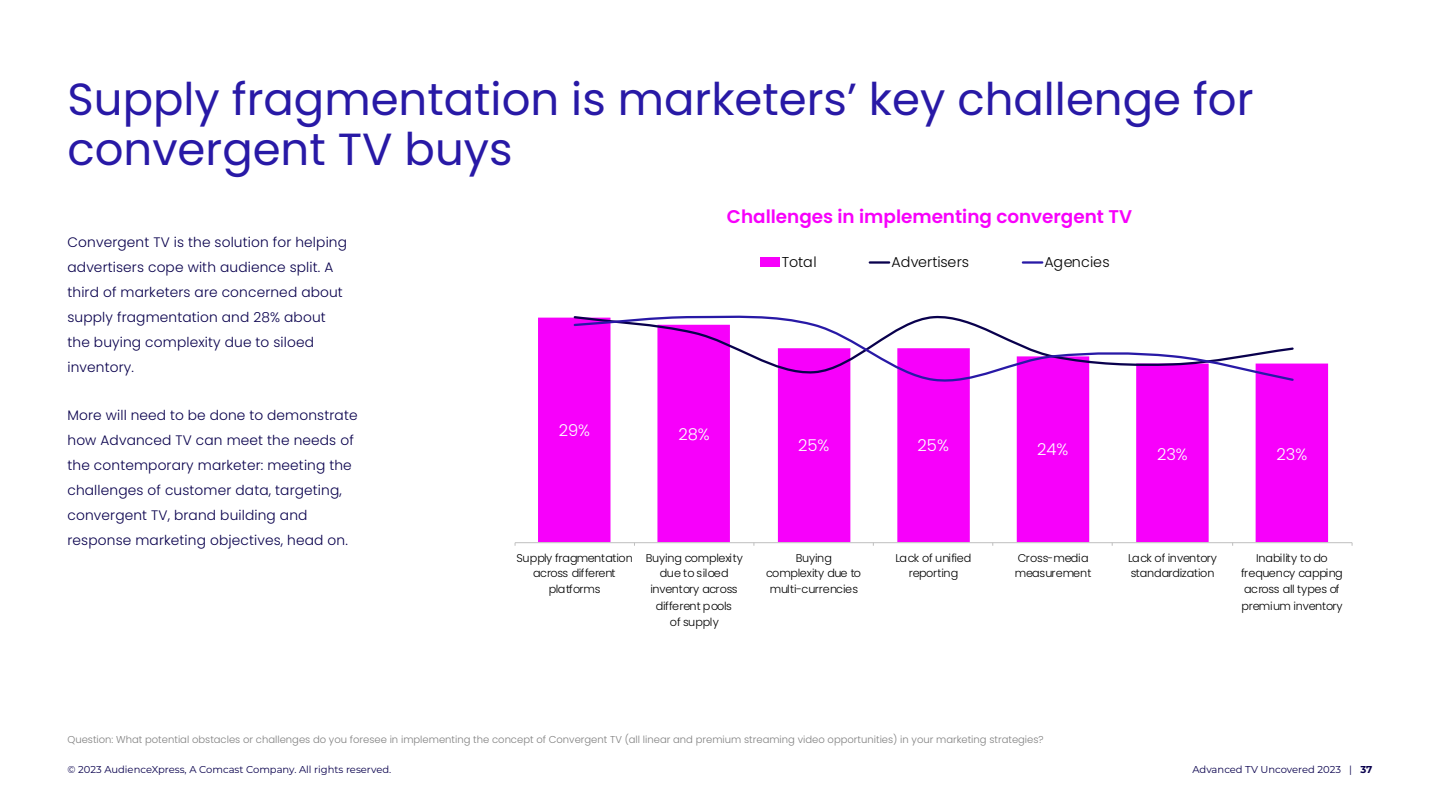
<style>
.page{position:relative;width:1440px;height:810px;background:#fff}
.page>*{position:absolute;margin:0;border:0;box-sizing:border-box;transform-origin:0 0}
.Heading{font:45px/50px "Poppins";color:#2819a6}
.t1{font:600 18.38px "Poppins";color:#f700fb}
.t2{font:300 16.38px "Poppins";color:#fff}
.t3{font:300 14.25px "Poppins";color:#000}
.t4{font:300 13.75px/25px "Poppins";letter-spacing:.01em;color:#09004d}
.t5{font:300 11.25px/16.1px "Poppins";letter-spacing:-.005em;color:#000;text-align:center}
.t6{font:300 11.25px/15.9px "Poppins";letter-spacing:-.035em;color:#000;text-align:center}
.Source{font:300 10px "Poppins";color:#808080}
.t7{font:10px "Montserrat";color:#09004d}
.s1{font-weight:700}
</style>
<div class="page">
<svg style="left:538px;top:318px;width:790px;height:224px;fill:#f700fb"></svg>
<hr style="left:515px;top:542px;width:837px;height:1px;background:#bfbfbf">
<svg style="left:572px;top:315px;width:723px;height:73px"></svg>
<div style="left:761px;top:257px;width:19px;height:10px;background:#f700fb"></div>
<hr style="left:870px;top:261px;width:19px;height:3px;background:#09004d">
<hr style="left:1023px;top:261px;width:19px;height:3px;background:#2819a6">
<p class="Heading" style="left:68px;top:74px;width:1187px">Supply fragmentation is marketers’ key challenge for convergent TV buys</p>
<p class="t4" style="left:68px;top:230px;width:281px">Convergent TV is the solution for helping advertisers cope with audience split. A third of marketers are concerned about supply fragmentation and 28% about the buying complexity due to siloed inventory.</p>
<p class="t4" style="left:68px;top:402px;width:292px">More will need to be done to demonstrate how Advanced TV can meet the needs of the contemporary marketer: meeting the challenges of customer data, targeting, convergent TV, brand building and response marketing objectives, head on.</p>
<h2 class="t1" style="left:727px;top:206px;width:407px">Challenges in implementing convergent TV</h2>
<p class="t2" style="left:559px;top:421px;width:33px">29%</p>
<p class="t2" style="left:678px;top:425px;width:33px">28%</p>
<p class="t3" style="left:782px;top:253px;width:36px">Total</p>
<p class="t3" style="left:892px;top:253px;width:79px">Advertisers</p>
<p class="t3" style="left:1044px;top:253px;width:67px">Agencies</p>
<p class="t2" style="left:798px;top:436px;width:33px">25%</p>
<p class="t2" style="left:918px;top:436px;width:33px">25%</p>
<p class="t2" style="left:1037px;top:440px;width:33px">24%</p>
<p class="t2" style="left:1157px;top:444px;width:32px">23%</p>
<p class="t2" style="left:1277px;top:444px;width:32px">23%</p>
<p class="t6" style="left:517px;top:550px;width:118px">Supply fragmentation across different platforms</p>
<p class="t5" style="left:646px;top:550px;width:98px">Buying complexity due to siloed inventory across different pools<br>of supply</p>
<p class="t5" style="left:766px;top:550px;width:96px">Buying complexity due to multi-currencies</p>
<p class="t5" style="left:895px;top:550px;width:77px;line-height:15.2px">Lack of unified reporting</p>
<p class="t5" style="left:1015px;top:550px;width:78px;line-height:15.2px;text-align:left">Cross-media measurement</p>
<p class="t5" style="left:1128px;top:550px;width:90px;line-height:15.2px;text-align:left">Lack of inventory standardization</p>
<p class="t5" style="left:1241px;top:550px;width:103px">Inability to do frequency capping across all types of premium inventory</p>
<p class="Source" style="left:68px;top:733px;width:978px">Question: What potential obstacles or challenges do you foresee in implementing the concept of Convergent TV (all linear and premium streaming video opportunities) in your marketing strategies?</p>
<p class="t7" style="left:68px;top:763px;width:325px">© 2023 AudienceXpress, A Comcast Company. All rights reserved.</p>
<p class="t7" style="left:1192px;top:763px;width:182px">Advanced TV Uncovered 2023 | <span class="s1">37</span></p>
</div>
